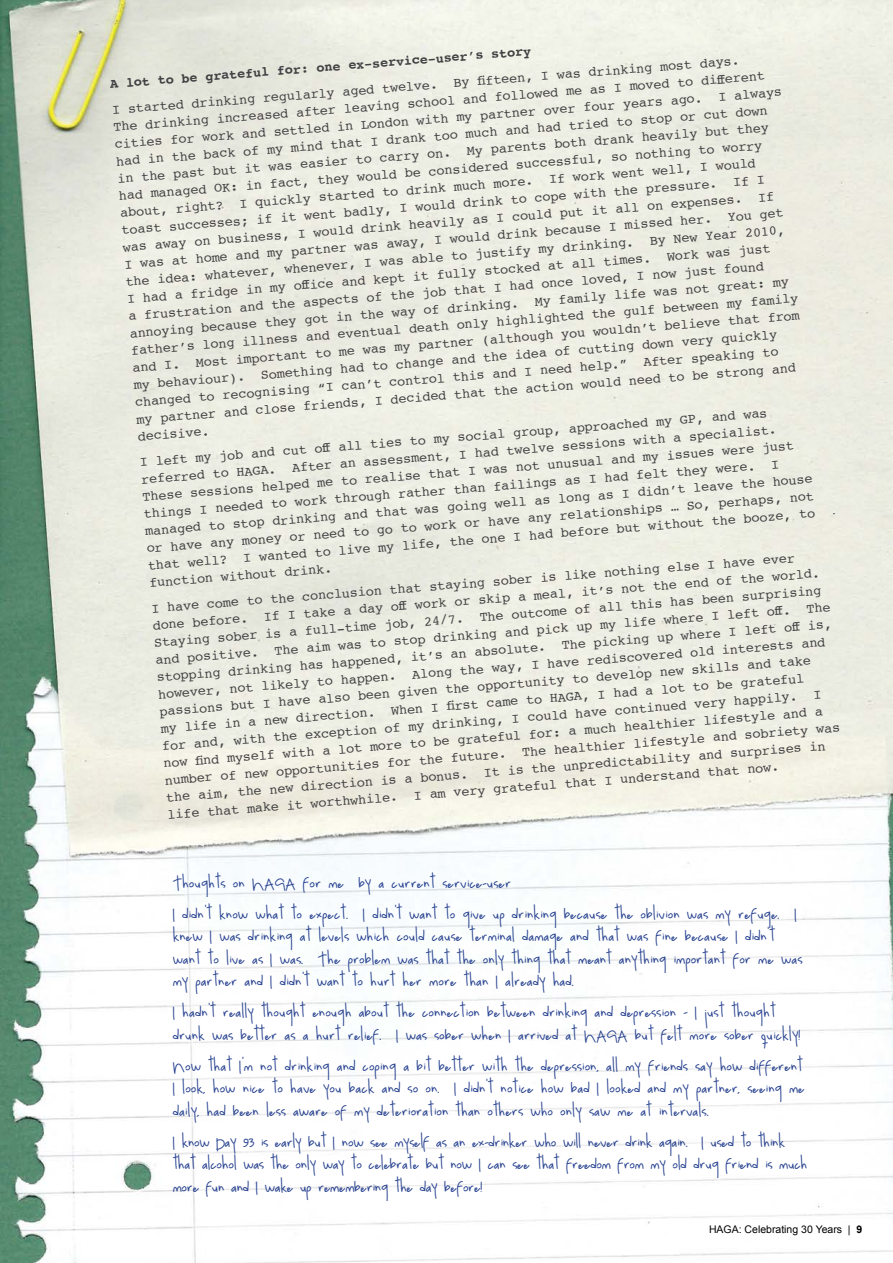
<style>
.page{position:relative;width:893px;height:1263px;background:#fff}
.page>*{position:absolute;margin:0;border:0;box-sizing:border-box;transform-origin:0 0}
.t1{font:15px/22.5px "luna";letter-spacing:-.01em;color:#25408f}
.t2{font:15px/22.5px "luna";letter-spacing:-.03em;color:#25408f}
.t3{font:13.5px/17.2px "Courier";color:#414042}
.t4{font:700 13.5px "Courier";color:#414042}
.t5{font:10.5px "Arial";color:#000}
.s1{font-weight:700}
</style>
<div class="page">
<img style="left:0;top:0;width:893px;height:1263px">
<p class="t4" style="left:109px;top:71px;width:424px;rotate:-4deg">A lot to be grateful for: one ex-service-user’s story</p>
<p class="t3" style="left:111px;top:98px;width:673px;rotate:-4deg">I started drinking regularly aged twelve. By fifteen, I was drinking most days.<br>The drinking increased after leaving school and followed me as I moved to different cities for work and settled in London with my partner over four years ago. I always had in the back of my mind that I drank too much and had tried to stop or cut down in the past but it was easier to carry on. My parents both drank heavily but they had managed OK: in fact, they would be considered successful, so nothing to worry about, right? I quickly started to drink much more. If work went well, I would toast successes; if it went badly, I would drink to cope with the pressure. If I was away on business, I would drink heavily as I could put it all on expenses. If<br>I was at home and my partner was away, I would drink because I missed her. You get the idea: whatever, whenever, I was able to justify my drinking. By New Year 2010, I had a fridge in my office and kept it fully stocked at all times. Work was just<br>a frustration and the aspects of the job that I had once loved, I now just found annoying because they got in the way of drinking. My family life was not great: my father’s long illness and eventual death only highlighted the gulf between my family and I. Most important to me was my partner (although you wouldn’t believe that from my behaviour). Something had to change and the idea of cutting down very quickly changed to recognising “I can’t control this and I need help.” After speaking to<br>my partner and close friends, I decided that the action would need to be strong and</p>
<p class="t3" style="left:137px;top:424px;width:631px;line-height:23.2px;rotate:-4deg">decisive.<br>I left my job and cut off all ties to my social group, approached my GP, and was</p>
<p class="t3" style="left:140px;top:468px;width:671px;rotate:-4deg">referred to HAGA. After an assessment, I had twelve sessions with a specialist.<br>These sessions helped me to realise that I was not unusual and my issues were just things I needed to work through rather than failings as I had felt they were. I managed to stop drinking and that was going well as long as I didn’t leave the house or have any money or need to go to work or have any relationships … So, perhaps, not that well? I wanted to live my life, the one I had before but without the booze, to</p>
<p class="t3" style="left:148px;top:570px;width:647px;line-height:23.9px;rotate:-4deg">function without drink.<br>I have come to the conclusion that staying sober is like nothing else I have ever</p>
<p class="t3" style="left:152px;top:614px;width:680px;rotate:-4deg">done before. If I take a day off work or skip a meal, it’s not the end of the world.<br>Staying sober is a full-time job, 24/7. The outcome of all this has been surprising and positive. The aim was to stop drinking and pick up my life where I left off. The stopping drinking has happened, it’s an absolute. The picking up where I left off is, however, not likely to happen. Along the way, I have rediscovered old interests and passions but I have also been given the opportunity to develop new skills and take<br>my life in a new direction. When I first came to HAGA, I had a lot to be grateful<br>for and, with the exception of my drinking, I could have continued very happily. I now find myself with a lot more to be grateful for: a much healthier lifestyle and a number of new opportunities for the future. The healthier lifestyle and sobriety was the aim, the new direction is a bonus. It is the unpredictability and surprises in life that make it worthwhile. I am very grateful that I understand that now.</p>
<p class="t1" style="left:173px;top:867px;width:626px;line-height:31px">Thoughts on HAGA for me by a current service-user<br>I didn't know what to expect. I didn't want to give up drinking because the oblivion was my refuge. I</p>
<p class="t1" style="left:173px;top:925px;width:631px">knew I was drinking at levels which could cause terminal damage and that was fine because I didn't want to live as I was. The problem was that the only thing that meant anything important for me was my partner and I didn't want to hurt her more than I already had.</p>
<p class="t1" style="left:173px;top:1001px;width:630px">I hadn't really thought enough about the connection between drinking and depression - I just thought drunk was better as a hurt relief. I was sober when I arrived at HAGA but felt more sober quickly!</p>
<p class="t1" style="left:173px;top:1054px;width:634px">Now that I'm not drinking and coping a bit better with the depression, all my friends say how different<br>I look, how nice to have you back and so on. I didn't notice how bad I looked and my partner, seeing me daily, had been less aware of my deterioration than others who only saw me at intervals.</p>
<p class="t2" style="left:173px;top:1130px;width:636px">I know Day 93 is early but I now see myself as an ex-drinker who will never drink again. I used to think that alcohol was the only way to celebrate but now I can see that freedom from my old drug friend is much more fun and I wake up remembering the day before!</p>
<p class="t5" style="left:709px;top:1222px;width:155px">HAGA: Celebrating 30 Years | <span class="s1">9</span></p>
</div>
